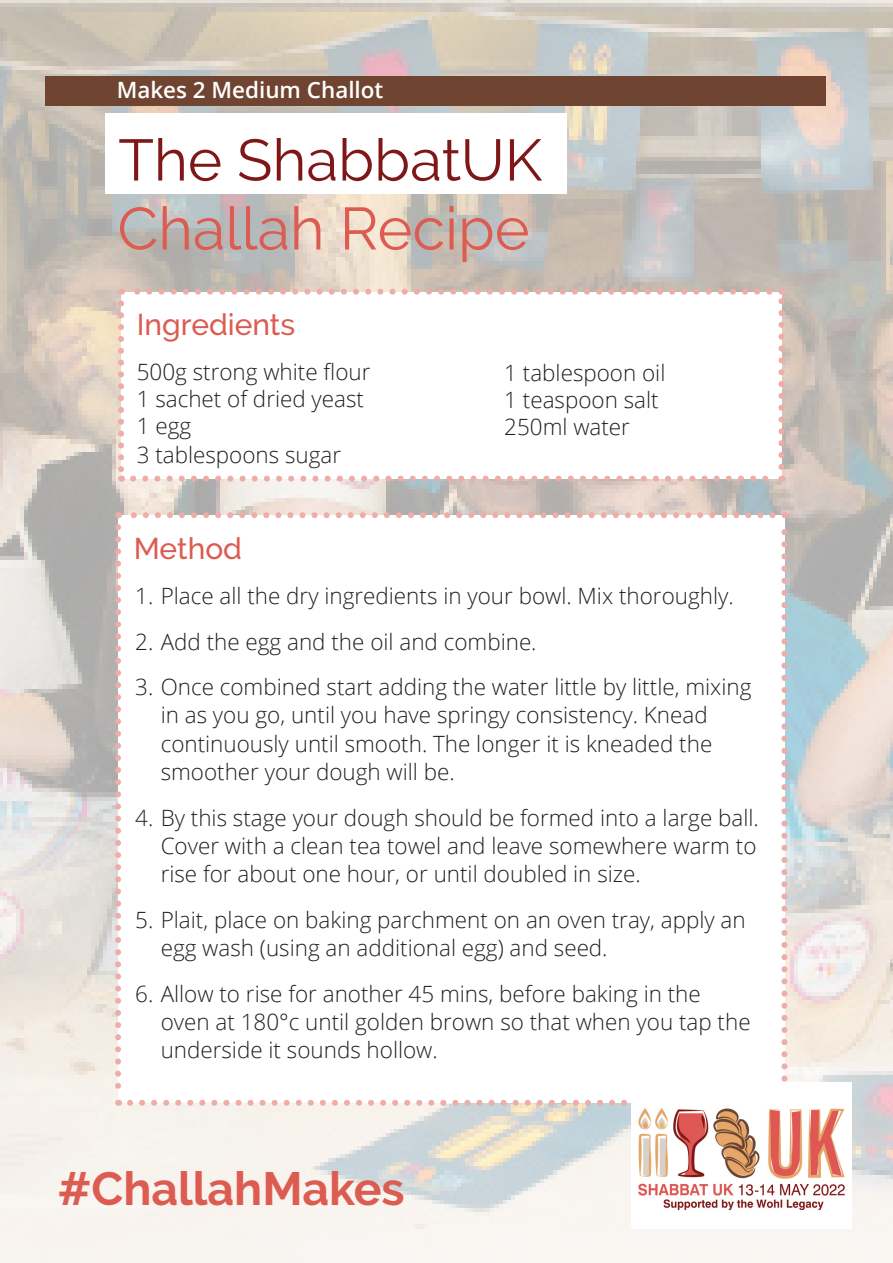
<style>
.page{position:relative;width:893px;height:1263px;background:#fff}
.page>*{position:absolute;margin:0;border:0;box-sizing:border-box;transform-origin:0 0}
.Recipe_heading{font:59.4px "Raleway";color:#dc5c51}
.Recipe_heading-2{font:58.35px "Raleway";color:#7f1718}
.t1{font:700 46.5px "Raleway";color:#dc5c51}
.Text{font:500 29.85px "Raleway";color:#dc5c51}
.Text-2{font:300 22.5px/28.3px "Open Sans";color:#231f20}
.Text-3{font:600 22.5px "Open Sans";color:#fff}
</style>
<div class="page">
<img style="left:0;top:0;width:893px;height:1263px">
<div style="left:121px;top:292px;width:660px;height:187px;background:#fff"></div>
<svg style="left:133px;top:476px;width:642px;height:6px"></svg>
<svg style="left:118px;top:303px;width:6px;height:179px"></svg>
<svg style="left:778px;top:289px;width:6px;height:178px"></svg>
<svg style="left:121px;top:289px;width:648px;height:6px"></svg>
<div style="left:118px;top:515px;width:666px;height:588px;background:#fff"></div>
<svg style="left:130px;top:1100px;width:501px;height:6px"></svg>
<svg style="left:115px;top:527px;width:6px;height:579px"></svg>
<svg style="left:781px;top:512px;width:6px;height:570px"></svg>
<svg style="left:118px;top:512px;width:654px;height:6px"></svg>
<div style="left:106px;top:113px;width:461px;height:81px;background:#fff"></div>
<div style="left:45px;top:77px;width:781px;height:29px;background:#6f4431"></div>
<img style="left:631px;top:1082px;width:221px;height:146px">
<p class="Text-3" style="left:117px;top:74px;width:268px">Makes 2 Medium Challot</p>
<p class="Recipe_heading-2" style="left:118px;top:126px;width:425px">The ShabbatUK</p>
<p class="Recipe_heading" style="left:117px;top:194px;width:414px">Challah Recipe</p>
<p class="Text" style="left:137px;top:308px;width:160px">Ingredients</p>
<p class="Text-2" style="left:137px;top:357px;width:235px">500g strong white flour</p>
<p class="Text-2" style="left:137px;top:384px;width:229px">1 sachet of dried yeast</p>
<p class="Text-2" style="left:137px;top:411px;width:56px">1 egg</p>
<p class="Text-2" style="left:137px;top:440px;width:206px">3 tablespoons sugar</p>
<p class="Text-2" style="left:504px;top:358px;width:163px">1 tablespoon oil</p>
<p class="Text-2" style="left:504px;top:385px;width:156px">1 teaspoon salt</p>
<p class="Text-2" style="left:504px;top:412px;width:127px">250ml water</p>
<p class="Text" style="left:134px;top:531px;width:110px">Method</p>
<p class="Text-2" style="left:135px;top:581px;width:600px">1. Place all the dry ingredients in your bowl. Mix thoroughly.</p>
<p class="Text-2" style="left:135px;top:627px;width:403px">2. Add the egg and the oil and combine.</p>
<p class="Text-2" style="left:161px;top:672px;width:592px;text-indent:-25px">3. Once combined start adding the water little by little, mixing in as you go, until you have springy consistency. Knead continuously until smooth. The longer it is kneaded the smoother your dough will be.</p>
<p class="Text-2" style="left:161px;top:803px;width:600px;text-align:justify;text-indent:-25px">4. By this stage your dough should be formed into a large ball.<br>Cover with a clean tea towel and leave somewhere warm to rise for about one hour, or until doubled in size.</p>
<p class="Text-2" style="left:161px;top:905px;width:586px;text-indent:-25px">5. Plait, place on baking parchment on an oven tray, apply an egg wash (using an additional egg) and seed.</p>
<p class="Text-2" style="left:161px;top:979px;width:591px;text-indent:-25px">6. Allow to rise for another 45 mins, before baking in the oven at 180°c until golden brown so that when you tap the underside it sounds hollow.</p>
<p class="t1" style="left:58px;top:1162px;width:348px">#ChallahMakes</p>
</div>
